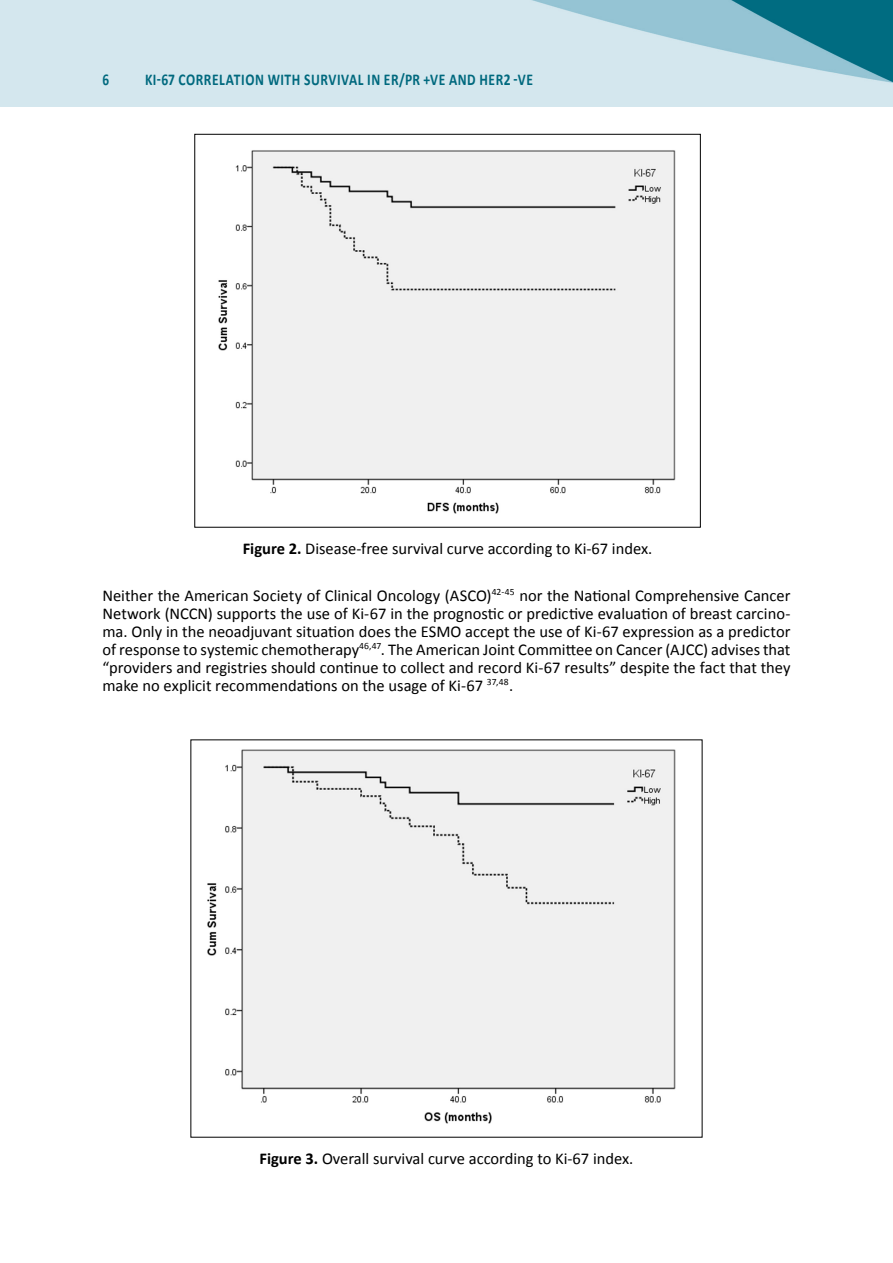
<style>
.page{position:relative;width:893px;height:1263px;background:#fff}
.page>*{position:absolute;margin:0;border:0;box-sizing:border-box;transform-origin:0 0}
.t1{font:16.5px/18px "Calibri";color:#000;text-align:justify}
.t2{font:700 16.5px "Calibri";letter-spacing:.04em;color:#00697e;scale:.82 1}
.t3{font:700 16.5px "Calibri";letter-spacing:.04em;color:#00697e;scale:.8 1}
.s1{font-weight:700}
</style>
<div class="page">
<img style="left:0;top:0;width:893px;height:106px">
<img style="left:218px;top:150px;width:458px;height:364px">
<img style="left:207px;top:749px;width:469px;height:375px">
<p class="t3" style="left:102px;top:69px;width:10px">6</p>
<p class="t2" style="left:145px;top:69px;width:475px">KI-67 CORRELATION WITH SURVIVAL IN ER/PR +VE AND HER2 -VE</p>
<p class="t1" style="left:243px;top:539px;width:411px"><span class="s1">Figure 2.</span> Disease-free survival curve according to Ki-67 index.</p>
<p class="t1" style="left:102px;top:586px;width:689px">Neither the American Society of Clinical Oncology (ASCO)<sup>42-45</sup> nor the National Comprehensive Cancer Network (NCCN) supports the use of Ki-67 in the prognostic or predictive evaluation of breast carcino&shy;ma. Only in the neoadjuvant situation does the ESMO accept the use of Ki-67 expression as a predictor of response to systemic chemotherapy<sup>46,47</sup>. The American Joint Committee on Cancer (AJCC) advises that “providers and registries should continue to collect and record Ki-67 results” despite the fact that they make no explicit recommendations on the usage of Ki-67 <sup>37,48</sup>.</p>
<p class="t1" style="left:260px;top:1149px;width:375px"><span class="s1">Figure 3.</span> Overall survival curve according to Ki-67 index.</p>
</div>
